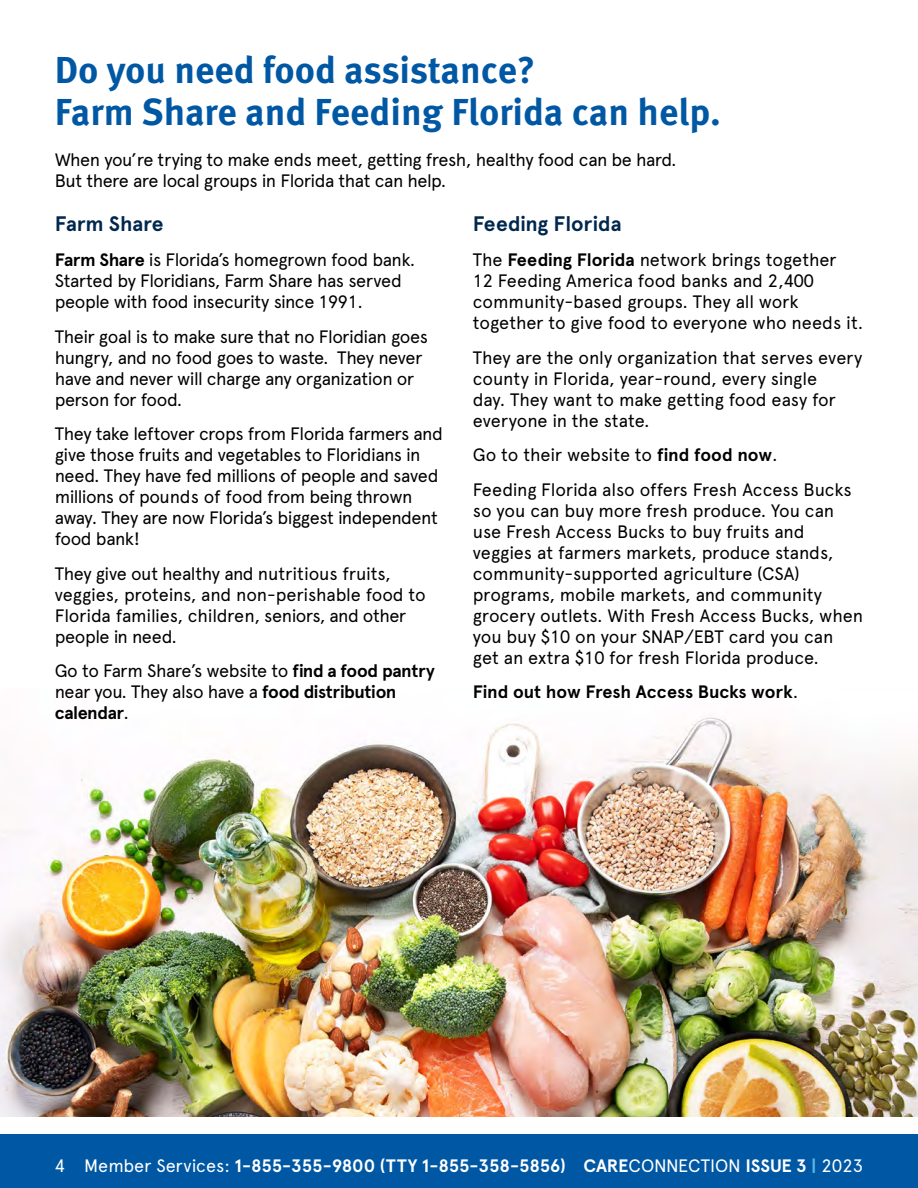
<style>
.page{position:relative;width:918px;height:1188px;background:#fff}
.page>*{position:absolute;margin:0;border:0;box-sizing:border-box;transform-origin:0 0}
.Header_with_span{font:700 37.5px/42px "Meta Pro";color:#0058a4}
.Topic_header{font:700 21px "Apercu Pro";letter-spacing:-.005em;color:#00274d}
.Body{font:18px/21px "Apercu Pro";letter-spacing:-.02em;color:#000}
.t1{font:700 18px "Apercu Pro";letter-spacing:-.01em;color:#fff}
.Body-2{font:700 18px "Apercu Pro";letter-spacing:-.005em;color:#000}
.s1{font-weight:700}
.s2{font-weight:400}
.s3{color:#5cb7e7}
</style>
<div class="page">
<div style="left:0;top:1134px;width:918px;height:54px;background:#0058a4"></div>
<img style="left:0;top:717px;width:918px;height:399px">
<p class="Header_with_span" style="left:55px;top:47px;width:668px">Do you need food assistance?<br>Farm Share and Feeding Florida can help.</p>
<p class="Body" style="left:55px;top:148px;width:623px">When you’re trying to make ends meet, getting fresh, healthy food can be hard.<br>But there are local groups in Florida that can help.</p>
<p class="Topic_header" style="left:55px;top:208px;width:110px">Farm Share</p>
<p class="Body" style="left:55px;top:248px;width:362px"><span class="s1">Farm Share</span> is Florida’s homegrown food bank.<br>Started by Floridians, Farm Share has served people with food insecurity since 1991.</p>
<p class="Body" style="left:55px;top:325px;width:375px">Their goal is to make sure that no Floridian goes hungry, and no food goes to waste. They never have and never will charge any organization or person for food.</p>
<p class="Body" style="left:55px;top:422px;width:390px">They take leftover crops from Florida farmers and give those fruits and vegetables to Floridians in need. They have fed millions of people and saved millions of pounds of food from being thrown away. They are now Florida’s biggest independent food bank!</p>
<p class="Body" style="left:55px;top:562px;width:373px">They give out healthy and nutritious fruits, veggies, proteins, and non-perishable food to Florida families, children, seniors, and other people in need.</p>
<p class="Body" style="left:55px;top:659px;width:382px">Go to Farm Share’s website to <span class="s1">find a food pantry </span>near you. They also have a <span class="s1">food distribution calendar</span>.</p>
<p class="Topic_header" style="left:473px;top:208px;width:150px">Feeding Florida</p>
<p class="Body" style="left:473px;top:248px;width:392px">The <span class="s1">Feeding Florida</span> network brings together<br>12 Feeding America food banks and 2,400 community-based groups. They all work together to give food to everyone who needs it.</p>
<p class="Body" style="left:473px;top:346px;width:391px">They are the only organization that serves every county in Florida, year-round, every single<br>day. They want to make getting food easy for everyone in the state.</p>
<p class="Body" style="left:473px;top:443px;width:306px">Go to their website to <span class="s1">find food now</span>.</p>
<p class="Body" style="left:473px;top:478px;width:392px">Feeding Florida also offers Fresh Access Bucks so you can buy more fresh produce. You can use Fresh Access Bucks to buy fruits and veggies at farmers markets, produce stands, community-supported agriculture (CSA) programs, mobile markets, and community grocery outlets. With Fresh Access Bucks, when you buy $10 on your SNAP/EBT card you can get an extra $10 for fresh Florida produce.</p>
<p class="Body-2" style="left:473px;top:678px;width:327px">Find out how Fresh Access Bucks work<span class="s2">.</span></p>
<p class="t1" style="left:55px;top:1152px;width:810px"><span class="s2">4 Member Services:</span> 1-855-355-9800 (TTY 1-855-358-5856) CARE<span class="s2">CONNECTION</span> ISSUE 3 <span class="s3">|</span> <span class="s2">2023</span></p>
</div>
